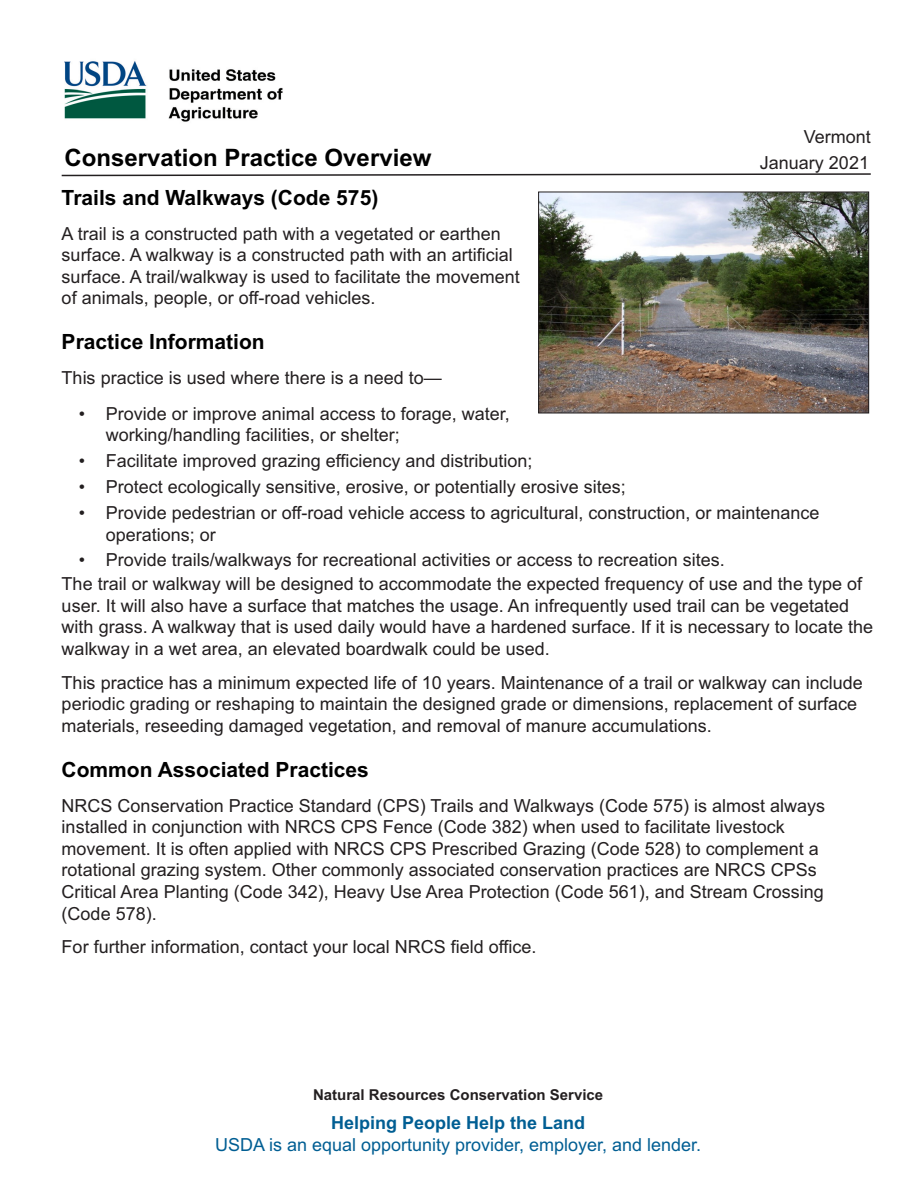
<style>
.page{position:relative;width:918px;height:1188px;background:#fff}
.page>*{position:absolute;margin:0;border:0;box-sizing:border-box;transform-origin:0 0}
.Topic{font:700 24px "Arial";color:#000}
.Topic-2{font:700 21px "Arial";color:#000}
.t1{font:18px/21.6px "Arial";color:#231f20}
.t2{font:18px "Arial";color:#005e93}
.t3{font:700 18px "Arial";color:#005e93}
.t4{font:700 15px "Arial";color:#231f20}
</style>
<div class="page">
<svg style="left:61px;top:173px;width:810px;height:4px"></svg>
<img style="left:64px;top:61px;width:219px;height:61px">
<img style="left:540px;top:194px;width:327px;height:217px">
<div style="left:538px;top:192px;width:331px;height:221px;border:1px solid #231f20"></div>
<p class="t1" style="left:804px;top:127px;width:69px">Vermont</p>
<h2 class="Topic" style="left:65px;top:148px;width:368px">Conservation Practice Overview</h2>
<h2 class="Topic-2" style="left:62px;top:189px;width:318px">Trails and Walkways (Code 575)</h2>
<p class="t1" style="left:62px;top:224px;width:460px">A trail is a constructed path with a vegetated or earthen surface. A walkway is a constructed path with an artificial surface. A trail/walkway is used to facilitate the movement of animals, people, or off-road vehicles.</p>
<h2 class="Topic-2" style="left:62px;top:334px;width:205px">Practice Information</h2>
<p class="t1" style="left:62px;top:369px;width:382px">This practice is used where there is a need to—</p>
<p class="t1" style="left:106px;top:404px;width:406px;text-indent:-27px">• Provide or improve animal access to forage, water, working/handling facilities, or shelter;</p>
<p class="t1" style="left:79px;top:452px;width:455px">• Facilitate improved grazing efficiency and distribution;</p>
<p class="t1" style="left:79px;top:478px;width:549px">• Protect ecologically sensitive, erosive, or potentially erosive sites;</p>
<p class="t1" style="left:106px;top:504px;width:715px;text-indent:-27px">• Provide pedestrian or off-road vehicle access to agricultural, construction, or maintenance operations; or</p>
<p class="t1" style="left:79px;top:551px;width:648px">• Provide trails/walkways for recreational activities or access to recreation sites.</p>
<p class="t1" style="left:62px;top:575px;width:813px">The trail or walkway will be designed to accommodate the expected frequency of use and the type of user. It will also have a surface that matches the usage. An infrequently used trail can be vegetated with grass. A walkway that is used daily would have a hardened surface. If it is necessary to locate the walkway in a wet area, an elevated boardwalk could be used.</p>
<p class="t1" style="left:62px;top:673px;width:803px">This practice has a minimum expected life of 10 years. Maintenance of a trail or walkway can include periodic grading or reshaping to maintain the designed grade or dimensions, replacement of surface materials, reseeding damaged vegetation, and removal of manure accumulations.</p>
<h2 class="Topic-2" style="left:62px;top:762px;width:309px">Common Associated Practices</h2>
<p class="t1" style="left:62px;top:796px;width:765px">NRCS Conservation Practice Standard (CPS) Trails and Walkways (Code 575) is almost always installed in conjunction with NRCS CPS Fence (Code 382) when used to facilitate livestock movement. It is often applied with NRCS CPS Prescribed Grazing (Code 528) to complement a rotational grazing system. Other commonly associated conservation practices are NRCS CPSs Critical Area Planting (Code 342), Heavy Use Area Protection (Code 561), and Stream Crossing (Code 578).</p>
<p class="t1" style="left:62px;top:938px;width:476px">For further information, contact your local NRCS field office.</p>
<p class="t1" style="left:760px;top:154px;width:111px">January 2021</p>
<p class="t4" style="left:313px;top:1089px;width:292px">Natural Resources Conservation Service</p>
<p class="t3" style="left:331px;top:1116px;width:256px">Helping People Help the Land</p>
<p class="t2" style="left:215px;top:1138px;width:488px">USDA is an equal opportunity provider, employer, and lender.</p>
</div>
